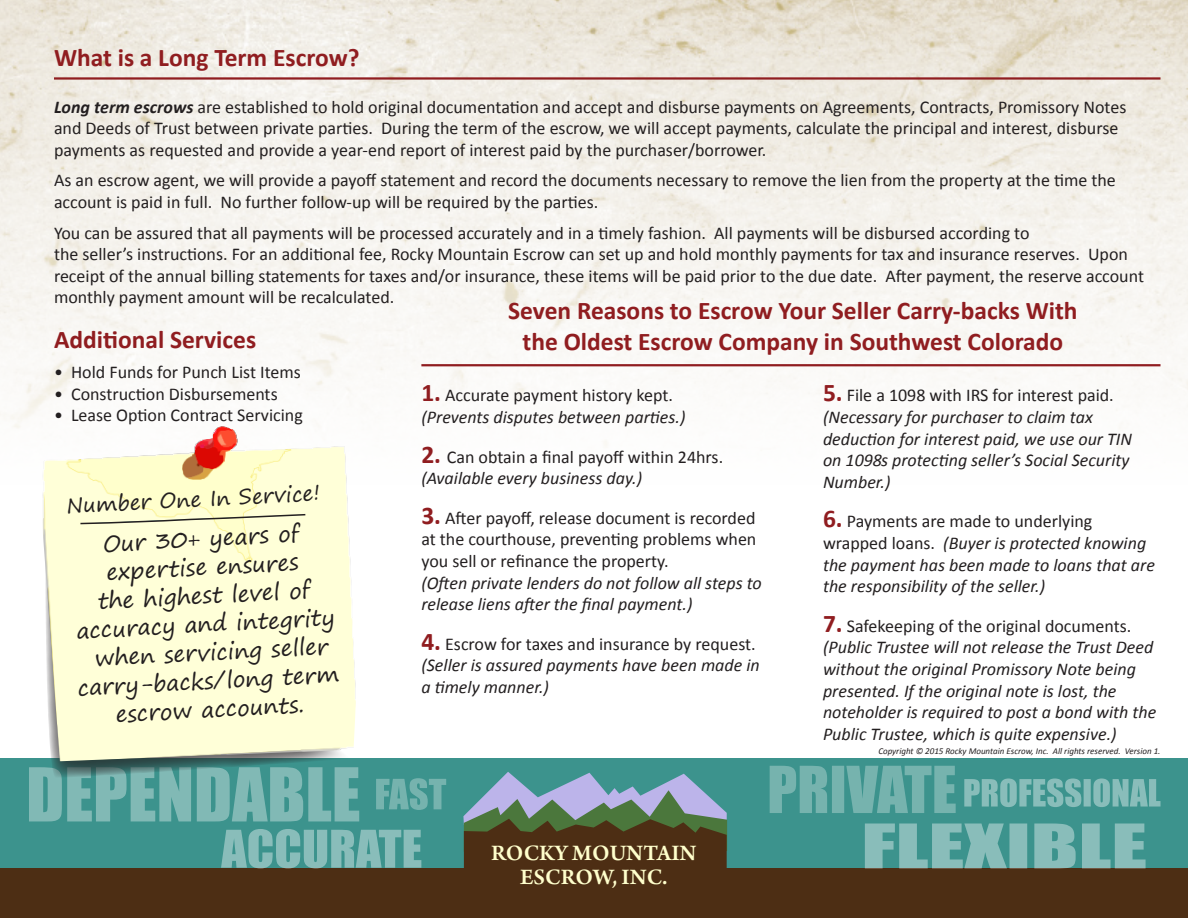
<style>
.page{position:relative;width:1188px;height:918px;background:#fff}
.page>*{position:absolute;margin:0;border:0;box-sizing:border-box;transform-origin:0 0}
.t1{font:700 25.5px "Calibri";color:#901d20}
.t2{font:600 23.4px "Arno Pro";color:#ffc}
.t3{font:22.5px/28.5px "Segoe Print";color:#231f20;text-align:center}
.t4{font:21px "Segoe Print";color:#231f20}
.t5{font:18px/21.6px "Calibri";color:#231f20}
.t6{font:italic 18px/21.6px "Calibri";color:#231f20}
.t7{font:italic 9px "Calibri";color:#231f20}
.s1{font-weight:700;font-style:italic}
.s2{font-weight:700;font-size:25.5px;color:#901d20}
.s3{font-weight:700;font-style:normal;font-size:25.5px;color:#901d20}
.s4{font-style:normal}
</style>
<div class="page">
<img style="left:0;top:0;width:1188px;height:448px">
<div style="left:0;top:758px;width:1188px;height:160px;background:#3c938d"></div>
<hr style="left:54px;top:77px;width:1107px;height:3px;background:#901d20">
<svg style="left:29px;top:767px;width:330px;height:54px"></svg>
<svg style="left:770px;top:766px;width:186px;height:47px"></svg>
<svg style="left:964px;top:778px;width:197px;height:29px"></svg>
<svg style="left:44px;top:761px;width:310px;height:19px"></svg>
<img style="left:34px;top:422px;width:336px;height:339px">
<svg style="left:79px;top:513px;width:227px;height:12px"></svg>
<hr style="left:421px;top:364px;width:740px;height:2px;background:#901d20">
<div style="left:0;top:869px;width:1188px;height:49px;background:#4d2e14"></div>
<svg style="left:463px;top:772px;width:264px;height:97px"></svg>
<svg style="left:221px;top:829px;width:200px;height:40px"></svg>
<svg style="left:376px;top:778px;width:70px;height:32px"></svg>
<svg style="left:865px;top:824px;width:281px;height:44px"></svg>
<p class="t1" style="left:54px;top:41px;width:307px">What is a Long Term Escrow?</p>
<p class="t5" style="left:54px;top:96px;width:1074px"><span class="s1">Long term escrows</span> are established to hold original documentation and accept and disburse payments on Agreements, Contracts, Promissory Notes and Deeds of Trust between private parties. During the term of the escrow, we will accept payments, calculate the principal and interest, disburse payments as requested and provide a year-end report of interest paid by the purchaser/borrower.</p>
<p class="t5" style="left:54px;top:170px;width:1063px">As an escrow agent, we will provide a payoff statement and record the documents necessary to remove the lien from the property at the time the account is paid in full. No further follow-up will be required by the parties.</p>
<p class="t5" style="left:54px;top:222px;width:977px">You can be assured that all payments will be processed accurately and in a timely fashion. All payments will be disbursed according to</p>
<p class="t5" style="left:54px;top:243px;width:1092px">the seller’s instructions. For an additional fee, Rocky Mountain Escrow can set up and hold monthly payments for tax and insurance reserves. Upon receipt of the annual billing statements for taxes and/or insurance, these items will be paid prior to the due date. After payment, the reserve account monthly payment amount will be recalculated.</p>
<p class="t1" style="left:54px;top:323px;width:204px">Additional Services</p>
<p class="t5" style="left:54px;top:361px;width:248px">• Hold Funds for Punch List Items</p>
<p class="t5" style="left:54px;top:383px;width:225px">• Construction Disbursements</p>
<p class="t5" style="left:54px;top:404px;width:250px">• Lease Option Contract Servicing</p>
<p class="t1" style="left:508px;top:295px;width:571px">Seven Reasons to Escrow Your Seller Carry-backs With</p>
<p class="t1" style="left:523px;top:325px;width:542px">the Oldest Escrow Company in Southwest Colorado</p>
<p class="t5" style="left:421px;top:385px;width:253px"><span class="s2">1.</span> Accurate payment history kept.</p>
<p class="t6" style="left:421px;top:406px;width:266px">(Prevents disputes between parties.)</p>
<p class="t5" style="left:421px;top:446px;width:303px"><span class="s2">2.</span> Can obtain a final payoff within 24hrs.</p>
<p class="t6" style="left:421px;top:467px;width:222px">(Available every business day.)</p>
<p class="t5" style="left:421px;top:507px;width:337px;text-align:justify"><span class="s2">3.</span> After payoff, release document is recorded at the courthouse, preventing problems when you sell or refinance the property.</p>
<p class="t6" style="left:421px;top:571px;width:342px">(Often private lenders do not follow all steps to release liens after the final payment.)</p>
<p class="t5" style="left:421px;top:633px;width:336px"><span class="s2">4.</span> Escrow for taxes and insurance by request.</p>
<p class="t6" style="left:421px;top:654px;width:340px">(Seller is assured payments have been made in a timely manner.)</p>
<p class="t5" style="left:823px;top:385px;width:292px"><span class="s2">5.</span> File a 1098 with IRS for interest paid.</p>
<p class="t6" style="left:823px;top:406px;width:311px">(Necessary for purchaser to claim tax deduction for interest paid, we use our TIN on 1098s protecting seller’s Social Security Number.)</p>
<p class="t6" style="left:823px;top:510px;width:333px"><span class="s3">6.</span> <span class="s4">Payments are made to underlying wrapped loans.</span> (Buyer is protected knowing the payment has been made to loans that are the responsibility of the seller.)</p>
<p class="t5" style="left:823px;top:615px;width:310px"><span class="s2">7.</span> Safekeeping of the original documents.</p>
<p class="t6" style="left:823px;top:636px;width:335px">(Public Trustee will not release the Trust Deed without the original Promissory Note being presented. If the original note is lost, the noteholder is required to post a bond with the Public Trustee, which is quite expensive.)</p>
<p class="t4" style="left:65px;top:487px;width:256px;rotate:-3deg">Number One In Service!</p>
<p class="t3" style="left:71px;top:530px;width:260px;rotate:-3deg">Our 30+ years of expertise ensures<br>the highest level of accuracy and integrity</p>
<p class="t3" style="left:94px;top:643px;width:236px;rotate:-3deg">when servicing seller</p>
<p class="t3" style="left:77px;top:673px;width:264px;rotate:-3deg">carry-backs/long term</p>
<p class="t3" style="left:115px;top:699px;width:190px;rotate:-3deg">escrow accounts.</p>
<p class="t2" style="left:491px;top:839px;width:207px">ROCKY MOUNTAIN</p>
<p class="t2" style="left:520px;top:863px;width:149px">ESCROW, INC.</p>
<p class="t7" style="left:878px;top:745px;width:284px">Copyright © 2015 Rocky Mountain Escrow, Inc. All rights reserved. Version 1.</p>
</div>
